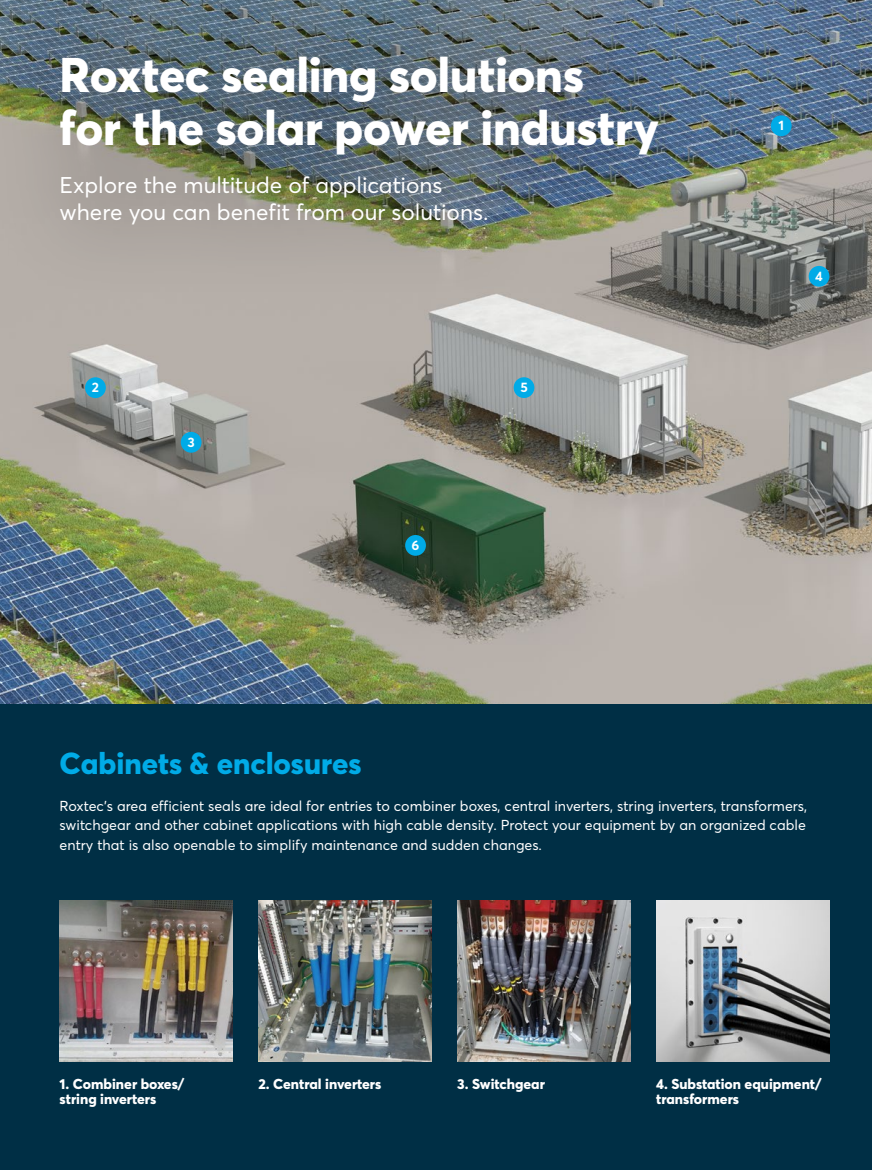
<style>
.page{position:relative;width:872px;height:1170px;background:#fff}
.page>*{position:absolute;margin:0;border:0;box-sizing:border-box;transform-origin:0 0}
.t1{font:800 48px/52.5px "Averta";letter-spacing:-.005em;color:#fff}
.t2{font:800 30px "Averta";color:#00abe7}
.t3{font:22.5px/27px "Averta";color:#fff}
.t4{font:14.25px/19.5px "Averta";color:#fff;text-align:justify}
.t5{font:800 14.25px/15px "Averta";color:#fff}
.t6{font:700 13.5px "Averta";color:#fff}
</style>
<div class="page">
<img style="left:0;top:0;width:872px;height:704px">
<div style="left:0;top:704px;width:872px;height:465px;background:#002f45"></div>
<img style="left:656px;top:900px;width:173px;height:161px">
<img style="left:457px;top:900px;width:173px;height:161px">
<img style="left:258px;top:900px;width:174px;height:161px">
<img style="left:60px;top:900px;width:173px;height:161px">
<div style="left:85px;top:377px;width:21px;height:21px;background:#00abe7;border-radius:50%"></div>
<div style="left:181px;top:432px;width:20px;height:20px;background:#00abe7;border-radius:50%"></div>
<div style="left:405px;top:535px;width:21px;height:20px;background:#00abe7;border-radius:50%"></div>
<div style="left:808px;top:266px;width:21px;height:21px;background:#00abe7;border-radius:50%"></div>
<div style="left:513px;top:377px;width:21px;height:21px;background:#00abe7;border-radius:50%"></div>
<div style="left:771px;top:115px;width:20px;height:21px;background:#00abe7;border-radius:50%"></div>
<div style="left:0;top:0;width:733px;height:299px;background:#231f20;opacity:.4"></div>
<h1 class="t1" style="left:60px;top:48px;width:601px">Roxtec sealing solutions<br>for the solar power industry</h1>
<h3 class="t3" style="left:60px;top:171px;width:430px">Explore the multitude of applications where you can benefit from our solutions.</h3>
<p class="t6" style="left:92px;top:379px;width:9px">2</p>
<p class="t6" style="left:187px;top:433px;width:9px">3</p>
<p class="t6" style="left:411px;top:536px;width:9px">6</p>
<p class="t6" style="left:520px;top:379px;width:9px">5</p>
<p class="t6" style="left:778px;top:117px;width:7px">1</p>
<p class="t6" style="left:815px;top:267px;width:9px">4</p>
<h2 class="t2" style="left:60px;top:744px;width:303px">Cabinets &amp; enclosures</h2>
<p class="t4" style="left:60px;top:795px;width:749px">Roxtec’s area efficient seals are ideal for entries to combiner boxes, central inverters, string inverters, transformers, switchgear and other cabinet applications with high cable density. Protect your equipment by an organized cable entry that is also openable to simplify maintenance and sudden changes.</p>
<p class="t5" style="left:60px;top:1076px;width:126px">1. Combiner boxes/ string inverters</p>
<p class="t5" style="left:258px;top:1076px;width:124px">2. Central inverters</p>
<p class="t5" style="left:457px;top:1076px;width:89px">3. Switchgear</p>
<p class="t5" style="left:656px;top:1076px;width:167px">4. Substation equipment/ transformers</p>
</div>
